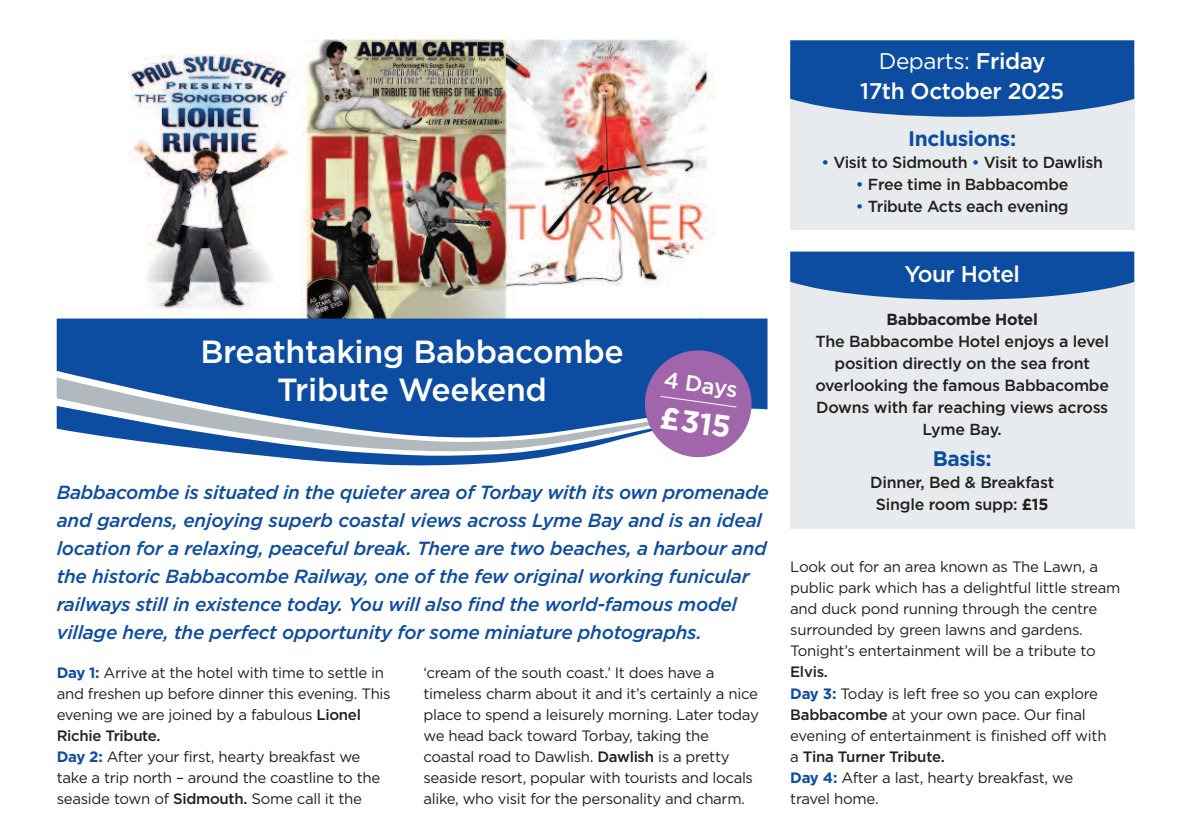
<style>
.page{position:relative;width:1191px;height:840px;background:#fff}
.page>*{position:absolute;margin:0;border:0;box-sizing:border-box;transform-origin:0 0}
.t1{font:500 32px/38px "Gotham";letter-spacing:-.01em;color:#fff;text-align:center}
.t2{font:700 30.8px "Gotham";color:#fff}
.t3{font:500 22.6px/30px "Gotham";letter-spacing:-.02em;color:#fff;text-align:center}
.t4{font:500 22.2px "Gotham";color:#fff}
.t5{font:700 21px "Gotham";letter-spacing:-.02em;color:#0d4da1}
.t6{font:italic 500 19px/28px "Gotham";letter-spacing:-.015em;color:#0d4da1}
.t7{font:500 16px/22px "Gotham";letter-spacing:-.015em;color:#231f20;text-align:center}
.t8{font:700 16px "Gotham";letter-spacing:-.02em;color:#231f20}
.t9{font:15px/21px "Gotham";letter-spacing:-.02em;color:#231f20}
.s1{font-weight:700;color:#0d4da1}
.s2{font-weight:500}
.s3{font-weight:400}
.s4{color:#0d4da1}
.s5{font-weight:700}
</style>
<div class="page">
<img style="left:129px;top:40px;width:586px;height:278px">
<div style="left:790px;top:64px;width:344px;height:166px;background:#e8ebee"></div>
<svg style="left:790px;top:40px;width:344px;height:77px;background:#1d59a6"></svg>
<div style="left:790px;top:257px;width:344px;height:271px;background:#e8ebee"></div>
<svg style="left:790px;top:251px;width:344px;height:49px;background:#2860aa"></svg>
<div style="left:57px;top:318px;width:710px;height:92px;background:#0d4da1"></div>
<svg style="left:57px;top:346px;width:698px;height:120px"></svg>
<h1 class="t1" style="left:200px;top:332px;width:425px">Breathtaking Babbacombe<br>Tribute Weekend</h1>
<h3 class="t4" style="left:666px;top:366px;width:75px;rotate:8deg">4 Days</h3>
<h2 class="t2" style="left:662px;top:399px;width:73px;rotate:8deg">£315</h2>
<p class="t6" style="left:57px;top:478px;width:713px">Babbacombe is situated in the quieter area of Torbay with its own promenade and gardens, enjoying superb coastal views across Lyme Bay and is an ideal location for a relaxing, peaceful break. There are two beaches, a harbour and the historic Babbacombe Railway, one of the few original working funicular railways still in existence today. You will also find the world-famous model village here, the perfect opportunity for some miniature photographs.</p>
<p class="t9" style="left:57px;top:662px;width:335px"><span class="s1">Day 1:</span> Arrive at the hotel with time to settle in and freshen up before dinner this evening. This evening we are joined by a fabulous <span class="s2">Lionel Richie Tribute.<br></span><span class="s1">Day 2:</span> After your first, hearty breakfast we take a trip north – around the coastline to the seaside town of <span class="s2">Sidmouth.</span> Some call it the</p>
<p class="t9" style="left:423px;top:662px;width:337px">‘cream of the south coast.’ It does have a timeless charm about it and it’s certainly a nice place to spend a leisurely morning. Later today we head back toward Torbay, taking the coastal road to Dawlish. <span class="s2">Dawlish</span> is a pretty seaside resort, popular with tourists and locals alike, who visit for the personality and charm.</p>
<h3 class="t3" style="left:860px;top:46px;width:206px"><span class="s3">Departs:</span> Friday<br>17th October 2025</h3>
<h3 class="t5" style="left:908px;top:126px;width:109px">Inclusions:</h3>
<p class="t7" style="left:821px;top:151px;width:283px"><span class="s4">•</span> Visit to Sidmouth <span class="s4">•</span> Visit to Dawlish</p>
<p class="t7" style="left:856px;top:173px;width:214px"><span class="s4">•</span> Free time in Babbacombe</p>
<p class="t7" style="left:856px;top:195px;width:214px"><span class="s4">•</span> Tribute Acts each evening</p>
<h3 class="t3" style="left:904px;top:259px;width:117px">Your Hotel</h3>
<p class="t8" style="left:886px;top:310px;width:153px">Babbacombe Hotel</p>
<p class="t7" style="left:815px;top:330px;width:295px">The Babbacombe Hotel enjoys a level position directly on the sea front overlooking the famous Babbacombe<br>Downs with far reaching views across<br>Lyme Bay.</p>
<h3 class="t5" style="left:932px;top:446px;width:61px">Basis:</h3>
<p class="t7" style="left:870px;top:471px;width:185px">Dinner, Bed &amp; Breakfast<br>Single room supp: <span class="s5">£15</span></p>
<p class="t9" style="left:790px;top:556px;width:332px">Look out for an area known as The Lawn, a public park which has a delightful little stream and duck pond running through the centre surrounded by green lawns and gardens.<br>Tonight’s entertainment will be a tribute to</p>
<p class="t9" style="left:790px;top:661px;width:318px"><span class="s2">Elvis.<br></span><span class="s1">Day 3:</span> Today is left free so you can explore<br><span class="s2">Babbacombe</span> at your own pace. Our final evening of entertainment is finished off with a <span class="s2">Tina Turner Tribute.<br></span><span class="s1">Day 4:</span> After a last, hearty breakfast, we travel home.</p>
</div>
